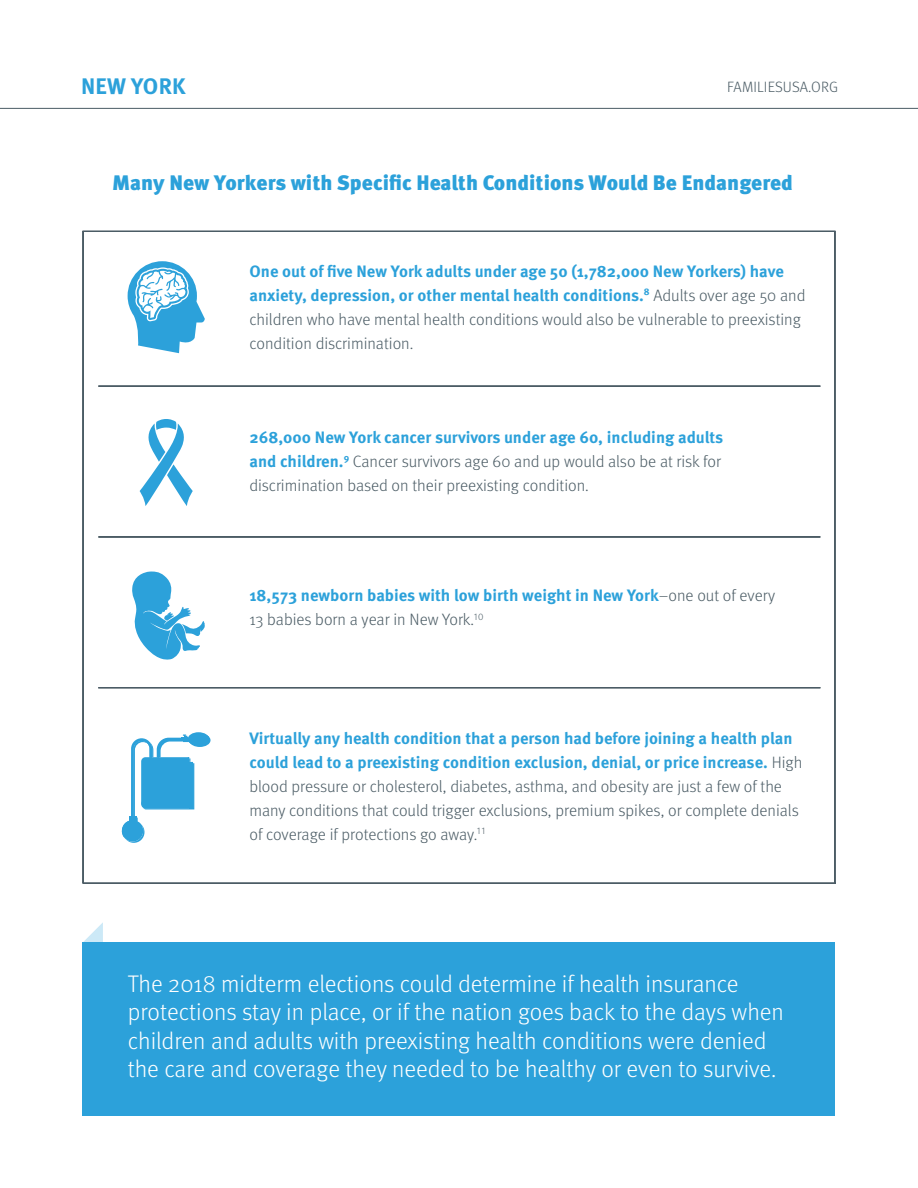
<style>
.page{position:relative;width:918px;height:1188px;background:#fff}
.page>*{position:absolute;margin:0;border:0;box-sizing:border-box;transform-origin:0 0}
.t1{font:300 24px/28.5px "Meta OT";color:#fff}
.t2{font:700 22.5px "Meta OT";letter-spacing:.01em;color:#2ca1da}
.t3{font:900 21px "Meta OT";color:#2ca1da}
.t4{font:300 16.5px/24px "Meta OT";color:#4b5c65}
.t5{font:700 16.5px/24px "Meta OT";color:#2ca1da}
.t6{font:300 15px "Meta OT";letter-spacing:.01em;color:#4b5c65}
.s1{font-weight:700;color:#2ca1da}
.s2{font-weight:300;color:#4b5c65}
</style>
<div class="page">
<hr style="left:0;top:108px;width:918px;height:1px;background:#4b5c65">
<svg style="left:83px;top:922px;width:20px;height:21px"></svg>
<div style="left:83px;top:943px;width:752px;height:173px;background:#2ca1da"></div>
<svg style="left:82px;top:231px;width:754px;height:653px"></svg>
<div style="left:98px;top:386px;width:723px;height:1px;border:1px solid #4b5c65"></div>
<div style="left:98px;top:537px;width:723px;height:1px;border:1px solid #4b5c65"></div>
<div style="left:98px;top:687px;width:723px;height:1px;border:1px solid #4b5c65"></div>
<svg style="left:188px;top:732px;width:21px;height:14px"></svg>
<svg style="left:121px;top:734px;width:90px;height:109px"></svg>
<svg style="left:140px;top:419px;width:53px;height:87px"></svg>
<svg style="left:132px;top:571px;width:74px;height:89px"></svg>
<svg style="left:128px;top:261px;width:77px;height:92px"></svg>
<h2 class="t2" style="left:81px;top:72px;width:106px">NEW YORK</h2>
<p class="t6" style="left:727px;top:78px;width:113px">FAMILIESUSA.ORG</p>
<p class="t3" style="left:112px;top:170px;width:682px">Many New Yorkers with Specific Health Conditions Would Be Endangered</p>
<p class="t4" style="left:249px;top:259px;width:558px"><span class="s1">One out of five New York adults under age 50 (1,782,000 New Yorkers) have anxiety, depression, or other mental health conditions.</span><sup>8</sup> Adults over age 50 and children who have mental health conditions would also be vulnerable to preexisting condition discrimination.</p>
<p class="t4" style="left:249px;top:425px;width:475px"><span class="s1">268,000 New York cancer survivors under age 60, including adults and children.</span><sup>9</sup> Cancer survivors age 60 and up would also be at risk for discrimination based on their preexisting condition.</p>
<p class="t5" style="left:249px;top:584px;width:527px">18,573 newborn babies with low birth weight in New York<span class="s2">–one out of every<br>13 babies born a year in New York.</span><sup>10</sup></p>
<p class="t4" style="left:249px;top:727px;width:554px"><span class="s1">Virtually any health condition that a person had before joining a health plan could lead to a preexisting condition exclusion, denial, or price increase.</span> High blood pressure or cholesterol, diabetes, asthma, and obesity are just a few of the many conditions that could trigger exclusions, premium spikes, or complete denials of coverage if protections go away.<sup>11</sup></p>
<p class="t1" style="left:128px;top:970px;width:658px">The 2018 midterm elections could determine if health insurance protections stay in place, or if the nation goes back to the days when children and adults with preexisting health conditions were denied the care and coverage they needed to be healthy or even to survive.</p>
</div>
